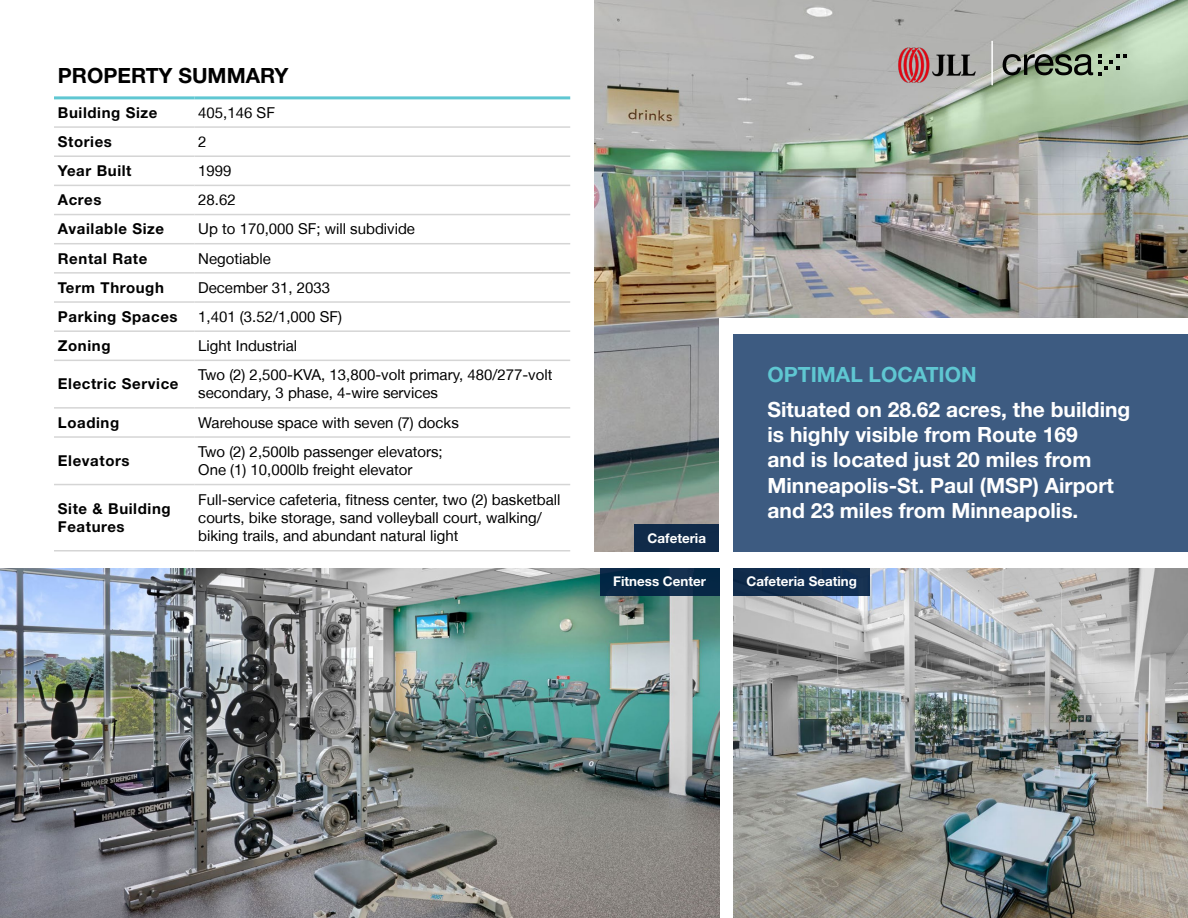
<style>
.page{position:relative;width:1188px;height:918px;background:#fff}
.page>*{position:absolute;margin:0;border:0;box-sizing:border-box;transform-origin:0 0}
.t1{font:700 21px/25.2px "Helvetica Neue LT Std";color:#fff}
.t2{font:700 21px "Helvetica Neue LT Std";color:#5fc7d2}
.t3{font:700 21px "Helvetica Neue LT Std";color:#000}
.t4{font:15px/18px "Helvetica Neue LT";color:#000}
.t5{font:700 15px/18px "Helvetica Neue LT Std";letter-spacing:.04em;color:#000}
.t6{font:700 13.35px "Helvetica Neue LT Std";color:#fff}
</style>
<div class="page">
<img style="left:594px;top:0;width:594px;height:552px">
<div style="left:719px;top:319px;width:469px;height:250px;background:#fff"></div>
<div style="left:733px;top:334px;width:455px;height:218px;background:#3d5b81"></div>
<img style="left:0;top:568px;width:719px;height:350px">
<div style="left:600px;top:568px;width:119px;height:28px;background:linear-gradient(to right,#042644,#0b2a49)"></div>
<div style="left:634px;top:524px;width:85px;height:28px;background:#102b49"></div>
<hr style="left:54px;top:96px;width:140px;height:3px;background:#5fc7d2">
<hr style="left:194px;top:96px;width:376px;height:3px;background:#5fc7d2">
<hr style="left:54px;top:126px;width:140px;height:2px;background:#d5d5d5">
<hr style="left:194px;top:126px;width:376px;height:2px;background:#d5d5d5">
<hr style="left:54px;top:155px;width:140px;height:2px;background:#d5d5d5">
<hr style="left:194px;top:155px;width:376px;height:2px;background:#d5d5d5">
<hr style="left:54px;top:185px;width:140px;height:1px;background:#d5d5d5">
<hr style="left:194px;top:185px;width:376px;height:1px;background:#d5d5d5">
<hr style="left:54px;top:214px;width:140px;height:1px;background:#d5d5d5">
<hr style="left:194px;top:214px;width:376px;height:1px;background:#d5d5d5">
<hr style="left:54px;top:243px;width:140px;height:1px;background:#d5d5d5">
<hr style="left:194px;top:243px;width:376px;height:1px;background:#d5d5d5">
<hr style="left:54px;top:272px;width:140px;height:2px;background:#d5d5d5">
<hr style="left:194px;top:272px;width:376px;height:2px;background:#d5d5d5">
<hr style="left:54px;top:301px;width:140px;height:2px;background:#d5d5d5">
<hr style="left:194px;top:301px;width:376px;height:2px;background:#d5d5d5">
<hr style="left:54px;top:330px;width:140px;height:2px;background:#d5d5d5">
<hr style="left:194px;top:330px;width:376px;height:2px;background:#d5d5d5">
<hr style="left:54px;top:360px;width:140px;height:1px;background:#d5d5d5">
<hr style="left:194px;top:360px;width:376px;height:1px;background:#d5d5d5">
<hr style="left:54px;top:407px;width:140px;height:2px;background:#d5d5d5">
<hr style="left:194px;top:407px;width:376px;height:2px;background:#d5d5d5">
<hr style="left:54px;top:436px;width:140px;height:2px;background:#d5d5d5">
<hr style="left:194px;top:436px;width:376px;height:2px;background:#d5d5d5">
<hr style="left:54px;top:484px;width:140px;height:1px;background:#d5d5d5">
<hr style="left:194px;top:484px;width:376px;height:1px;background:#d5d5d5">
<hr style="left:54px;top:550px;width:140px;height:2px;background:#d5d5d5">
<hr style="left:194px;top:550px;width:376px;height:2px;background:#d5d5d5">
<svg style="left:1003px;top:54px;width:90px;height:21px;background:#616b5d"></svg>
<svg style="left:1099px;top:54px;width:27px;height:21px"></svg>
<img style="left:733px;top:568px;width:455px;height:350px">
<div style="left:733px;top:568px;width:137px;height:28px;background:#102d51"></div>
<img style="left:881px;top:30px;width:112px;height:69px">
<hr style="left:991px;top:41px;width:2px;height:44px;background:#fff">
<h1 class="t3" style="left:58px;top:63px;width:232px">PROPERTY SUMMARY</h1>
<p class="t5" style="left:58px;top:103px;width:101px">Building Size</p>
<p class="t4" style="left:198px;top:103px;width:78px">405,146 SF</p>
<p class="t5" style="left:58px;top:132px;width:56px">Stories</p>
<p class="t4" style="left:198px;top:132px;width:10px">2</p>
<p class="t5" style="left:58px;top:161px;width:75px">Year Built</p>
<p class="t4" style="left:198px;top:162px;width:35px">1999</p>
<p class="t5" style="left:58px;top:191px;width:45px">Acres</p>
<p class="t4" style="left:198px;top:191px;width:39px">28.62</p>
<p class="t5" style="left:58px;top:220px;width:108px">Available Size</p>
<p class="t4" style="left:198px;top:220px;width:218px">Up to 170,000 SF; will subdivide</p>
<p class="t5" style="left:58px;top:249px;width:91px">Rental Rate</p>
<p class="t4" style="left:198px;top:249px;width:74px">Negotiable</p>
<p class="t5" style="left:58px;top:278px;width:108px">Term Through</p>
<p class="t4" style="left:198px;top:278px;width:134px">December 31, 2033</p>
<p class="t5" style="left:58px;top:307px;width:121px">Parking Spaces</p>
<p class="t4" style="left:198px;top:307px;width:145px">1,401 (3.52/1,000 SF)</p>
<p class="t5" style="left:58px;top:336px;width:54px">Zoning</p>
<p class="t4" style="left:198px;top:337px;width:100px">Light Industrial</p>
<p class="t5" style="left:58px;top:375px;width:122px">Electric Service</p>
<p class="t4" style="left:198px;top:366px;width:356px">Two (2) 2,500-KVA, 13,800-volt primary, 480/277-volt secondary, 3 phase, 4-wire services</p>
<p class="t5" style="left:58px;top:413px;width:63px">Loading</p>
<p class="t4" style="left:198px;top:413px;width:262px">Warehouse space with seven (7) docks</p>
<p class="t5" style="left:58px;top:451px;width:73px">Elevators</p>
<p class="t4" style="left:198px;top:443px;width:246px">Two (2) 2,500lb passenger elevators;<br>One (1) 10,000lb freight elevator</p>
<p class="t5" style="left:58px;top:499px;width:114px">Site &amp; Building<br>Features</p>
<p class="t4" style="left:198px;top:490px;width:364px">Full-service cafeteria, fitness center, two (2) basketball courts, bike storage, sand volleyball court, walking/ biking trails, and abundant natural light</p>
<p class="t6" style="left:648px;top:530px;width:60px">Cafeteria</p>
<p class="t6" style="left:613px;top:573px;width:95px">Fitness Center</p>
<h1 class="t2" style="left:768px;top:362px;width:211px">OPTIMAL LOCATION</h1>
<h1 class="t1" style="left:768px;top:396px;width:364px">Situated on 28.62 acres, the building is highly visible from Route 169<br>and is located just 20 miles from Minneapolis-St. Paul (MSP) Airport and 23 miles from Minneapolis.</h1>
<p class="t6" style="left:746px;top:573px;width:112px">Cafeteria Seating</p>
</div>
